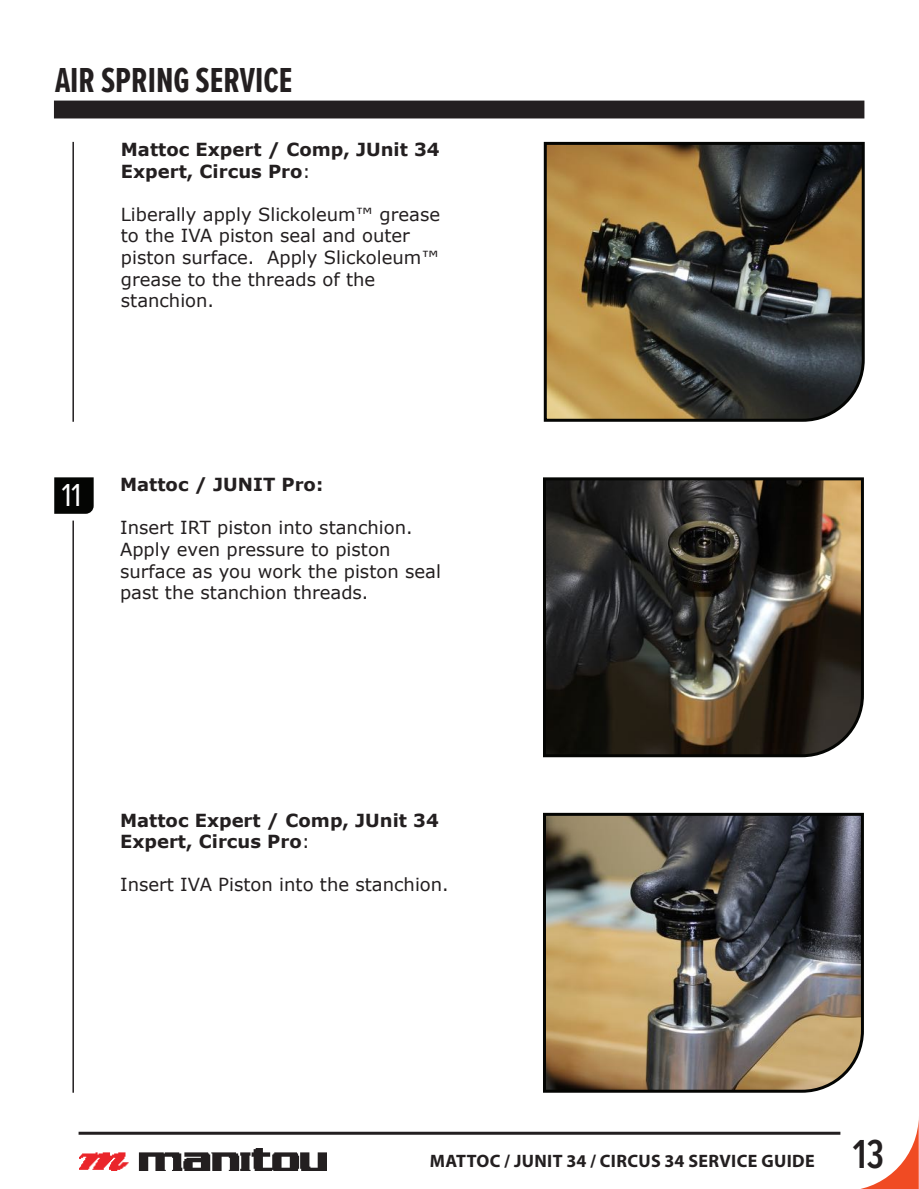
<style>
.page{position:relative;width:919px;height:1189px;background:#fff}
.page>*{position:absolute;margin:0;border:0;box-sizing:border-box;transform-origin:0 0}
.t1{font:600 42px "Proxima Nova Ex Cn";color:#231f20}
.t2{font:700 36px "Proxima Nova Ex Cn";color:#231f20}
.t3{font:33px "Proxima Nova Ex Cn";color:#fff}
.t4{font:18px/21.6px "Verdana";color:#231f20}
.t5{font:700 18px/21.6px "Verdana";color:#231f20}
.t6{font:700 18px "Myriad Pro";letter-spacing:.02em;color:#231f20}
.s1{font-weight:400}
</style>
<div class="page">
<hr style="left:79px;top:1131px;width:761px;height:3px;background:#231f20">
<svg style="left:864px;top:1126px;width:54px;height:62px"></svg>
<img style="left:79px;top:1148px;width:247px;height:22px">
<div style="left:55px;top:101px;width:808px;height:17px;background:#231f20"></div>
<svg style="left:543px;top:141px;width:322px;height:281px;background:#695b3f"></svg>
<svg style="left:543px;top:477px;width:321px;height:281px;background:#39342c"></svg>
<img style="left:543px;top:812px;width:321px;height:281px">
<svg style="left:54px;top:477px;width:40px;height:37px"></svg>
<hr style="left:72px;top:520px;width:2px;height:572px;background:#231f20">
<hr style="left:72px;top:142px;width:2px;height:280px;background:#231f20">
<h2 class="t2" style="left:55px;top:54px;width:239px">AIR SPRING SERVICE</h2>
<p class="t5" style="left:121px;top:138px;width:320px">Mattoc Expert / Comp, JUnit 34<br>Expert, Circus Pro<span class="s1">:</span></p>
<p class="t4" style="left:121px;top:203px;width:321px">Liberally apply Slickoleum™ grease to the IVA piston seal and outer piston surface. Apply Slickoleum™ grease to the threads of the stanchion.</p>
<h3 class="t3" style="left:62px;top:477px;width:21px">11</h3>
<p class="t5" style="left:120px;top:473px;width:205px">Mattoc / JUNIT Pro:</p>
<p class="t4" style="left:120px;top:516px;width:322px">Insert IRT piston into stanchion.<br>Apply even pressure to piston surface as you work the piston seal past the stanchion threads.</p>
<p class="t5" style="left:120px;top:808px;width:320px">Mattoc Expert / Comp, JUnit 34<br>Expert, Circus Pro<span class="s1">:</span></p>
<p class="t4" style="left:120px;top:873px;width:330px">Insert IVA Piston into the stanchion.</p>
<p class="t6" style="left:430px;top:1148px;width:386px">MATTOC / JUNIT 34 / CIRCUS 34 SERVICE GUIDE</p>
<h1 class="t1" style="left:852px;top:1130px;width:33px">13</h1>
</div>
